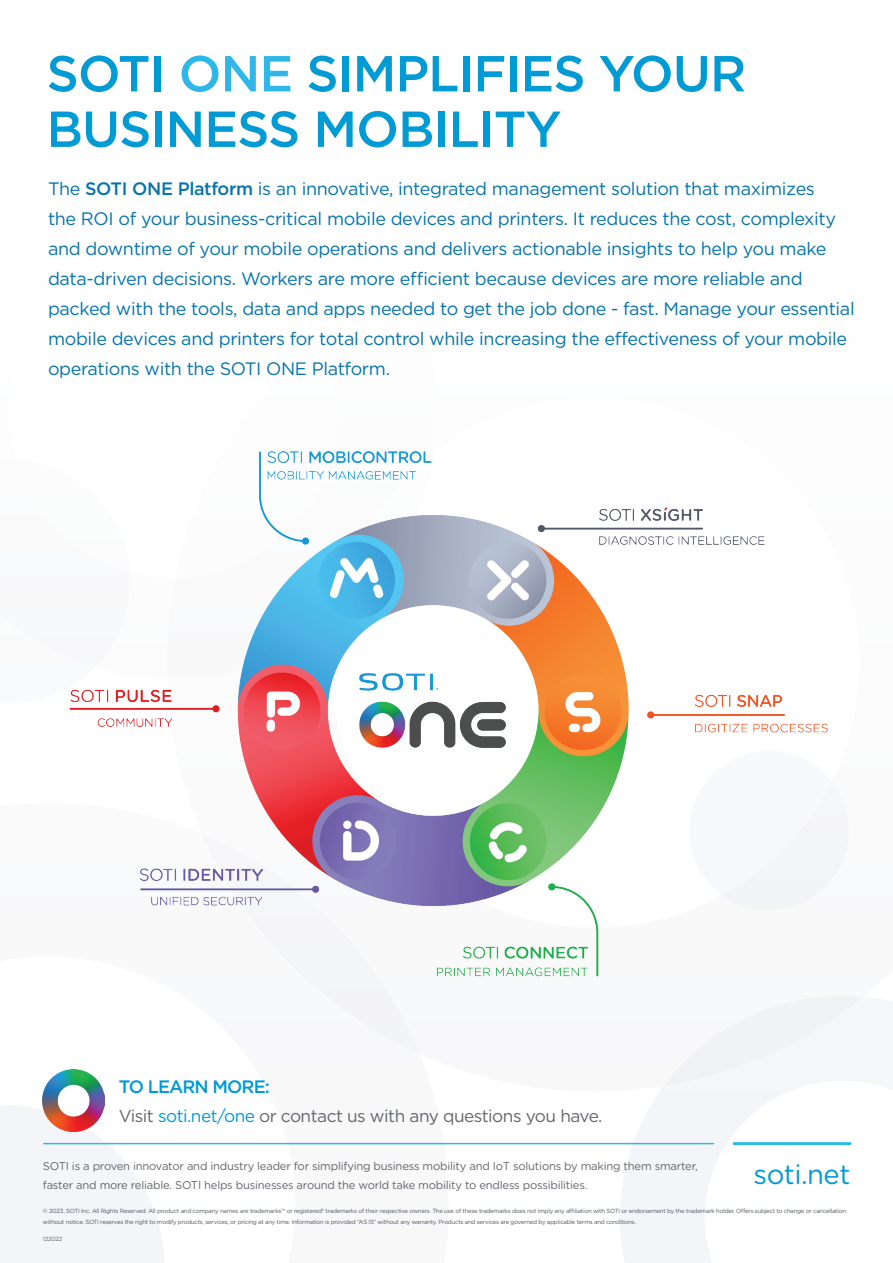
<style>
.page{position:relative;width:893px;height:1263px;background:#fff}
.page>*{position:absolute;margin:0;border:0;box-sizing:border-box;transform-origin:0 0}
.t1{font:500 50.55px/55.5px "Gotham";letter-spacing:-.02em;color:#009ad4}
.t2{font:27.45px "Gotham Rounded";letter-spacing:-.02em;color:#009ad4}
.t3{font:18px/30px "Gotham";letter-spacing:-.02em;color:#0674ab}
.Bullets_2_-smaller_text{font:500 18px "Gotham";letter-spacing:-.05em;color:#009ad4}
.Bullets_2_-smaller_text-2{font:17.25px "Gotham";letter-spacing:-.03em;color:#63666b}
.t4{font:11.25px/18.6px "Gotham Rounded";letter-spacing:-.02em;color:#62656a}
.t5{font:6px/10.5px "Gotham Rounded";letter-spacing:-.04em;color:#515667}
.t6{font:6px "Gotham";letter-spacing:-.04em;color:#62656a}
.s1{color:#30b7ea}
.s2{font-weight:500}
.s3{color:#009ad4}
</style>
<div class="page">
<svg style="left:307px;top:979px;width:112px;height:74px"></svg>
<svg style="left:620px;top:1064px;width:273px;height:199px"></svg>
<div style="left:663px;top:996px;width:201px;height:90px;background:#f4f6f8"></div>
<svg style="left:0;top:1105px;width:165px;height:158px"></svg>
<hr style="left:44px;top:1143px;width:670px;height:1px;background:#30b7ea">
<hr style="left:734px;top:1142px;width:116px;height:3px;background:#30b7ea">
<img style="left:43px;top:1069px;width:61px;height:62px">
<img style="left:69px;top:451px;width:777px;height:528px">
<p class="t1" style="left:46px;top:45px;width:701px">SOTI <span class="s1">ONE</span> SIMPLIFIES YOUR<br>BUSINESS MOBILITY</p>
<p class="t3" style="left:48px;top:173px;width:808px">The <span class="s2">SOTI ONE Platform</span> is an innovative, integrated management solution that maximizes<br>the ROI of your business-critical mobile devices and printers. It reduces the cost, complexity and downtime of your mobile operations and delivers actionable insights to help you make data-driven decisions. Workers are more efficient because devices are more reliable and packed with the tools, data and apps needed to get the job done - fast. Manage your essential mobile devices and printers for total control while increasing the effectiveness of your mobile operations with the SOTI ONE Platform.</p>
<p class="Bullets_2_-smaller_text" style="left:119px;top:1075px;width:153px">TO LEARN MORE:</p>
<p class="Bullets_2_-smaller_text-2" style="left:119px;top:1105px;width:485px">Visit <span class="s3">soti.net/one</span> or contact us with any questions you have.</p>
<p class="t4" style="left:43px;top:1156px;width:656px">SOTI is a proven innovator and industry leader for simplifying business mobility and IoT solutions by making them smarter, faster and more reliable. SOTI helps businesses around the world take mobility to endless possibilities.</p>
<p class="t2" style="left:753px;top:1155px;width:98px">soti.net</p>
<p class="t5" style="left:43px;top:1205px;width:805px">© 2023, SOTI Inc. All Rights Reserved. All product and company names are trademarks™ or registered® trademarks of their respective owners. The use of these trademarks does not imply any affiliation with SOTI or endorsement by the trademark holder. Offers subject to change or cancellation without notice. SOTI reserves the right to modify products, services, or pricing at any time. Information is provided “AS IS” without any warranty. Products and services are governed by applicable terms and conditions.</p>
<p class="t6" style="left:43px;top:1235px;width:21px">122022</p>
</div>
